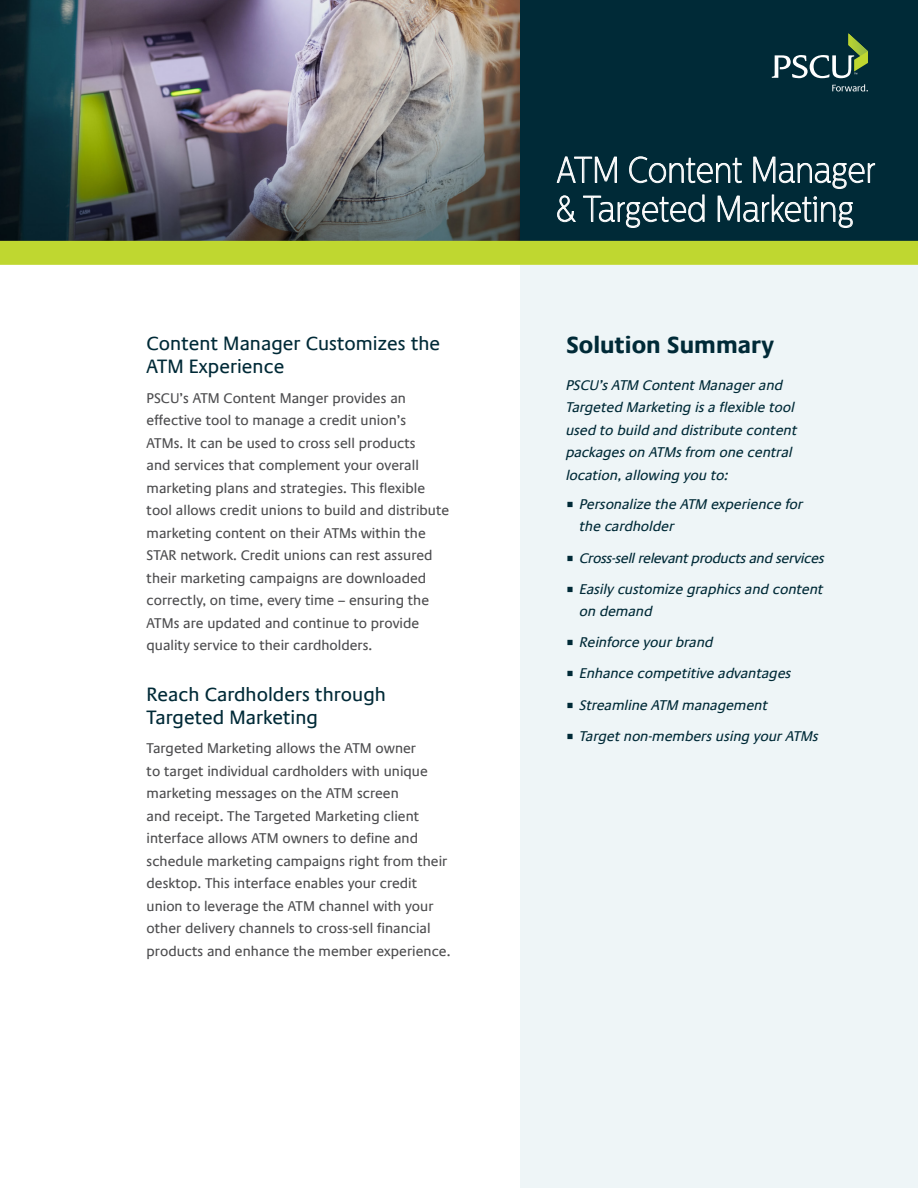
<style>
.page{position:relative;width:918px;height:1188px;background:#fff}
.page>*{position:absolute;margin:0;border:0;box-sizing:border-box;transform-origin:0 0}
.t1{font:100 36px/39px "Centrale Sans Cnd";color:#fff}
.t2{font:700 24px "Praxis Com";color:#002a37}
.t3{font:19.5px/23.4px "Praxis Com";color:#002a37}
.t4{font:14.25px/22.5px "Praxis Com";color:#4d4d4f}
.t5{font:italic 14.25px/22.5px "Praxis Com";color:#002a37}
.t6{font:italic 14.25px "Praxis Com";letter-spacing:-.02em;color:#002a37}
.s1{font-family:"Minion Pro";font-size:18px}
</style>
<div class="page">
<img style="left:0;top:0;width:520px;height:241px">
<div style="left:520px;top:0;width:398px;height:256px;background:#002a37"></div>
<div style="left:520px;top:265px;width:398px;height:923px;background:#eef5f7"></div>
<div style="left:0;top:241px;width:918px;height:24px;background:#bfd730"></div>
<svg style="left:772px;top:33px;width:96px;height:45px"></svg>
<svg style="left:832px;top:84px;width:36px;height:7px"></svg>
<svg style="left:556px;top:156px;width:319px;height:72px"></svg>
<h3 class="t3" style="left:147px;top:332px;width:295px">Content Manager Customizes the<br>ATM Experience</h3>
<p class="t4" style="left:147px;top:387px;width:304px">PSCU’s ATM Content Manger provides an effective tool to manage a credit union’s<br>ATMs. It can be used to cross sell products<br>and services that complement your overall marketing plans and strategies. This flexible tool allows credit unions to build and distribute marketing content on their ATMs within the STAR network. Credit unions can rest assured their marketing campaigns are downloaded correctly, on time, every time – ensuring the ATMs are updated and continue to provide quality service to their cardholders.</p>
<h3 class="t3" style="left:147px;top:682px;width:241px">Reach Cardholders through<br>Targeted Marketing</h3>
<p class="t4" style="left:147px;top:737px;width:305px">Targeted Marketing allows the ATM owner<br>to target individual cardholders with unique marketing messages on the ATM screen<br>and receipt. The Targeted Marketing client interface allows ATM owners to define and schedule marketing campaigns right from their desktop. This interface enables your credit union to leverage the ATM channel with your other delivery channels to cross-sell financial products and enhance the member experience.</p>
<h1 class="t1" style="left:556px;top:150px;width:321px">ATM Content Manager &amp; Targeted Marketing</h1>
<h2 class="t2" style="left:566px;top:331px;width:209px">Solution Summary</h2>
<p class="t5" style="left:566px;top:374px;width:233px">PSCU’s ATM Content Manager and Targeted Marketing is a flexible tool used to build and distribute content packages on ATMs from one central location, allowing you to:</p>
<p class="t5" style="left:580px;top:493px;width:225px;text-indent:-13px"><span class="s1">■</span> Personalize the ATM experience for the cardholder</p>
<p class="t6" style="left:566px;top:549px;width:260px"><span class="s1">■</span> Cross-sell relevant products and services</p>
<p class="t5" style="left:580px;top:578px;width:245px;text-indent:-13px"><span class="s1">■</span> Easily customize graphics and content on demand</p>
<p class="t5" style="left:566px;top:631px;width:149px"><span class="s1">■</span> Reinforce your brand</p>
<p class="t5" style="left:566px;top:662px;width:227px"><span class="s1">■</span> Enhance competitive advantages</p>
<p class="t5" style="left:566px;top:694px;width:203px"><span class="s1">■</span> Streamline ATM management</p>
<p class="t5" style="left:566px;top:725px;width:254px"><span class="s1">■</span> Target non-members using your ATMs</p>
</div>
